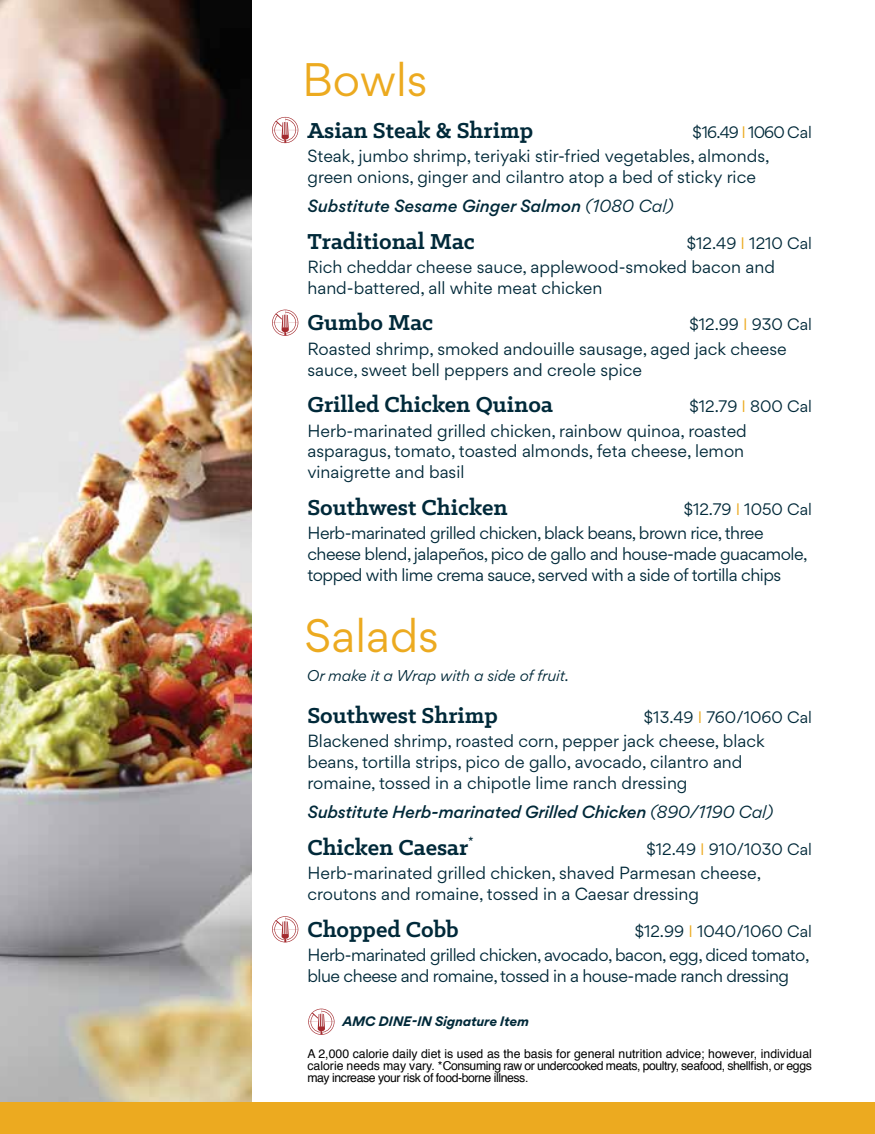
<style>
.page{position:relative;width:875px;height:1134px;background:#fff}
.page>*{position:absolute;margin:0;border:0;box-sizing:border-box;transform-origin:0 0}
.t1{font:42px "Gordita";color:#ecaa20}
.t2{font:700 24.5px "Klinic Slab";color:#002939}
.t3{font:15.75px/21px "Gordita";color:#002939}
.t4{font:15.75px/21px "Gordita";letter-spacing:-.03em;color:#002939}
.t5{font:italic 500 15.75px "Gordita";letter-spacing:-.01em;color:#002939}
.t6{font:14.88px "Gordita";color:#002939}
.t7{font:14.88px "Gordita";letter-spacing:-.06em;color:#002939}
.t8{font:italic 14px "Gordita";color:#002939}
.t9{font:12.25px/12.2px "Helvetica";letter-spacing:-.035em;color:#000;text-align:justify}
.t10{font:italic 700 12.25px "Gordita";letter-spacing:-.01em;color:#002939}
.s1{color:#ecaa20}
.s2{font-weight:400}
</style>
<div class="page">
<img style="left:0;top:0;width:252px;height:1102px">
<div style="left:0;top:1102px;width:874px;height:32px;background:#ecaa20"></div>
<svg style="left:272px;top:310px;width:26px;height:26px"></svg>
<svg style="left:272px;top:916px;width:26px;height:26px"></svg>
<svg style="left:272px;top:117px;width:26px;height:26px"></svg>
<svg style="left:308px;top:1009px;width:26px;height:26px"></svg>
<h1 class="t1" style="left:302px;top:49px;width:127px">Bowls</h1>
<h2 class="t2" style="left:307px;top:114px;width:227px">Asian Steak &amp; Shrimp</h2>
<p class="t7" style="left:692px;top:121px;width:121px">$16.49 <span class="s1">I</span> 1060 Cal</p>
<p class="t3" style="left:307px;top:145px;width:463px">Steak, jumbo shrimp, teriyaki stir-fried vegetables, almonds, green onions, ginger and cilantro atop a bed of sticky rice</p>
<p class="t5" style="left:307px;top:194px;width:367px">Substitute Sesame Ginger Salmon <span class="s2">(1080 Cal)</span></p>
<h2 class="t2" style="left:307px;top:225px;width:169px">Traditional Mac</h2>
<p class="t6" style="left:686px;top:232px;width:126px">$12.49 <span class="s1">I</span> 1210 Cal</p>
<p class="t3" style="left:307px;top:256px;width:469px">Rich cheddar cheese sauce, applewood-smoked bacon and hand-battered, all white meat chicken</p>
<h2 class="t2" style="left:307px;top:307px;width:127px">Gumbo Mac</h2>
<p class="t6" style="left:689px;top:314px;width:124px">$12.99 <span class="s1">I</span> 930 Cal</p>
<p class="t3" style="left:307px;top:338px;width:480px">Roasted shrimp, smoked andouille sausage, aged jack cheese sauce, sweet bell peppers and creole spice</p>
<h2 class="t2" style="left:307px;top:389px;width:247px">Grilled Chicken Quinoa</h2>
<p class="t6" style="left:689px;top:396px;width:124px">$12.79 <span class="s1">I</span> 800 Cal</p>
<p class="t3" style="left:307px;top:420px;width:441px">Herb-marinated grilled chicken, rainbow quinoa, roasted asparagus, tomato, toasted almonds, feta cheese, lemon vinaigrette and basil</p>
<h2 class="t2" style="left:307px;top:492px;width:202px">Southwest Chicken</h2>
<p class="t6" style="left:683px;top:499px;width:130px">$12.79 <span class="s1">I</span> 1050 Cal</p>
<p class="t4" style="left:307px;top:523px;width:501px">Herb-marinated grilled chicken, black beans, brown rice, three cheese blend, jalapeños, pico de gallo and house-made guacamole, topped with lime crema sauce, served with a side of tortilla chips</p>
<h1 class="t1" style="left:304px;top:605px;width:136px">Salads</h1>
<p class="t8" style="left:307px;top:666px;width:263px">Or make it a Wrap with a side of fruit.</p>
<h2 class="t2" style="left:307px;top:699px;width:192px">Southwest Shrimp</h2>
<p class="t6" style="left:643px;top:706px;width:169px">$13.49 <span class="s1">I</span> 760/1060 Cal</p>
<p class="t3" style="left:307px;top:731px;width:458px">Blackened shrimp, roasted corn, pepper jack cheese, black beans, tortilla strips, pico de gallo, avocado, cilantro and romaine, tossed in a chipotle lime ranch dressing</p>
<p class="t5" style="left:307px;top:800px;width:467px">Substitute Herb-marinated Grilled Chicken <span class="s2">(890/1190 Cal)</span></p>
<h2 class="t2" style="left:307px;top:831px;width:168px">Chicken Caesar<sup>*</sup></h2>
<p class="t6" style="left:646px;top:838px;width:167px">$12.49 <span class="s1">I</span> 910/1030 Cal</p>
<p class="t3" style="left:307px;top:862px;width:455px">Herb-marinated grilled chicken, shaved Parmesan cheese, croutons and romaine, tossed in a Caesar dressing</p>
<h2 class="t2" style="left:307px;top:913px;width:153px">Chopped Cobb</h2>
<p class="t6" style="left:634px;top:920px;width:179px">$12.99 <span class="s1">I</span> 1040/1060 Cal</p>
<p class="t4" style="left:307px;top:944px;width:503px">Herb-marinated grilled chicken, avocado, bacon, egg, diced tomato, blue cheese and romaine, tossed in a house-made ranch dressing</p>
<p class="t10" style="left:342px;top:1012px;width:188px">AMC DINE-IN Signature Item</p>
<p class="t9" style="left:307px;top:1048px;width:505px">A 2,000 calorie daily diet is used as the basis for general nutrition advice; however, individual calorie needs may vary. *Consuming raw or undercooked meats, poultry, seafood, shellfish, or eggs may increase your risk of food-borne illness.</p>
</div>
